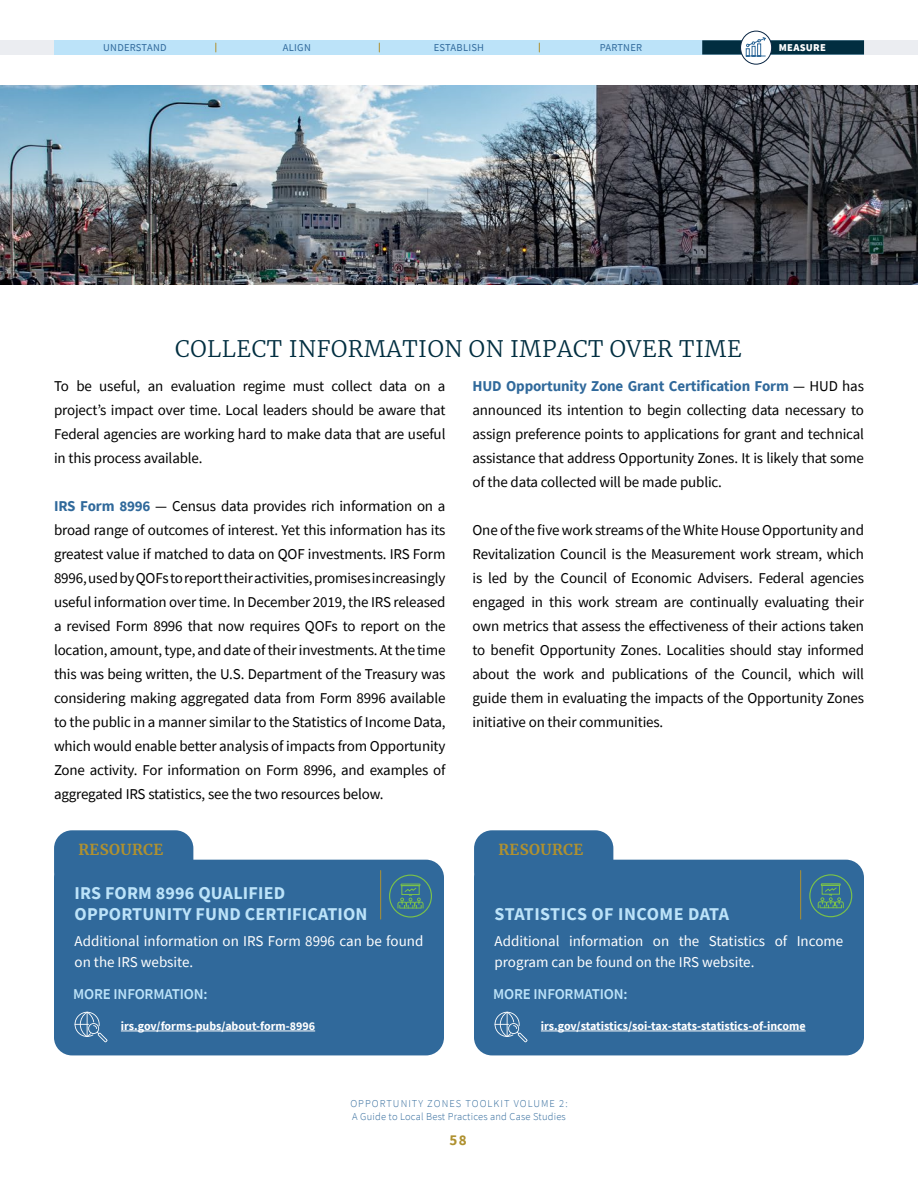
<style>
.page{position:relative;width:918px;height:1188px;background:#fff}
.page>*{position:absolute;margin:0;border:0;box-sizing:border-box;transform-origin:0 0}
.t1{font:300 22.5px "Merriweather";letter-spacing:.025em;color:#012e40}
.t2{font:700 18px/21px "Source Sans Pro";letter-spacing:.01em;color:#bce3f9}
.t3{font:15px/24px "Source Sans Pro";letter-spacing:-.01em;color:#000;text-align:justify}
.t4{font:15px/21px "Source Sans Pro";color:#fff}
.t5{font:600 15px "Source Sans Pro";letter-spacing:-.01em;color:#bce3f9}
.t6{font:700 15px "Merriweather";letter-spacing:.025em;color:#af9130}
.t7{font:700 15px "Source Sans Pro";color:#af9130}
.t8{font:700 12px "Source Sans Pro";color:#fff}
.t9{font:300 10.5px/12.6px "Source Sans Pro";letter-spacing:.02em;color:#30699b}
.t10{font:10.5px "Source Sans Pro";letter-spacing:.025em;color:#30699b}
.t11{font:900 10.5px "Source Sans Pro";letter-spacing:.025em;color:#fff}
.s1{font-weight:700;color:#30699b}
</style>
<div class="page">
<div style="left:0;top:40px;width:918px;height:15px;background:#ebedf1"></div>
<div style="left:54px;top:40px;width:324px;height:15px;background:#bce3f9"></div>
<div style="left:378px;top:40px;width:161px;height:15px;background:#bce3f9"></div>
<div style="left:539px;top:40px;width:162px;height:15px;background:#bce3f9"></div>
<div style="left:702px;top:40px;width:162px;height:15px;background:#012e40"></div>
<svg style="left:741px;top:31px;width:31px;height:33px"></svg>
<div style="left:740px;top:31px;width:32px;height:33px;border:1px solid #092543;border-radius:50%"></div>
<svg style="left:746px;top:37px;width:20px;height:20px"></svg>
<img style="left:0;top:86px;width:918px;height:199px">
<div style="left:54px;top:860px;width:390px;height:195px;background:#30699b;border-radius:18px"></div>
<svg style="left:75px;top:1012px;width:32px;height:30px"></svg>
<div style="left:54px;top:830px;width:139px;height:59px;background:#30699b;border-radius:18px"></div>
<hr style="left:121px;top:1031px;width:194px;height:1px;background:#fff">
<hr style="left:380px;top:871px;width:1px;height:48px;background:#af9130">
<div style="left:474px;top:860px;width:390px;height:195px;background:#30699b;border-radius:18px"></div>
<svg style="left:495px;top:1012px;width:32px;height:30px"></svg>
<div style="left:474px;top:830px;width:139px;height:59px;background:#30699b;border-radius:18px"></div>
<hr style="left:541px;top:1031px;width:265px;height:1px;background:#fff">
<hr style="left:800px;top:871px;width:1px;height:48px;background:#af9130">
<div style="left:389px;top:875px;width:43px;height:43px;border:1px solid #7ac14a;border-radius:50%"></div>
<svg style="left:397px;top:883px;width:27px;height:26px"></svg>
<div style="left:809px;top:874px;width:43px;height:43px;border:1px solid #7ac14a;border-radius:50%"></div>
<svg style="left:817px;top:883px;width:27px;height:26px"></svg>
<p class="t10" style="left:103px;top:41px;width:65px">UNDERSTAND</p>
<p class="t10" style="left:283px;top:41px;width:29px">ALIGN</p>
<p class="t10" style="left:434px;top:41px;width:52px">ESTABLISH</p>
<p class="t10" style="left:600px;top:41px;width:44px">PARTNER</p>
<p class="t11" style="left:779px;top:40px;width:49px">MEASURE</p>
<h1 class="t1" style="left:175px;top:333px;width:568px">COLLECT INFORMATION ON IMPACT OVER TIME</h1>
<p class="t3" style="left:54px;top:373px;width:393px">To be useful, an evaluation regime must collect data on a project’s impact over time. Local leaders should be aware that Federal agencies are working hard to make data that are useful in this process available.</p>
<p class="t3" style="left:54px;top:493px;width:393px"><span class="s1">IRS Form 8996</span> — Census data provides rich information on a broad range of outcomes of interest. Yet this information has its greatest value if matched to data on QOF investments. IRS Form 8996, used by QOFs to report their activities, promises increasingly useful information over time. In December 2019, the IRS released a revised Form 8996 that now requires QOFs to report on the location, amount, type, and date of their investments. At the time this was being written, the U.S. Department of the Treasury was considering making aggregated data from Form 8996 available to the public in a manner similar to the Statistics of Income Data, which would enable better analysis of impacts from Opportunity Zone activity. For information on Form 8996, and examples of aggregated IRS statistics, see the two resources below.</p>
<p class="t3" style="left:472px;top:373px;width:393px"><span class="s1">HUD Opportunity Zone Grant Certification Form</span> — HUD has announced its intention to begin collecting data necessary to assign preference points to applications for grant and technical assistance that address Opportunity Zones. It is likely that some of the data collected will be made public.</p>
<p class="t3" style="left:472px;top:517px;width:393px">One of the five work streams of the White House Opportunity and Revitalization Council is the Measurement work stream, which is led by the Council of Economic Advisers. Federal agencies engaged in this work stream are continually evaluating their own metrics that assess the effectiveness of their actions taken to benefit Opportunity Zones. Localities should stay informed about the work and publications of the Council, which will guide them in evaluating the impacts of the Opportunity Zones initiative on their communities.</p>
<p class="t6" style="left:78px;top:839px;width:86px">RESOURCE</p>
<p class="t2" style="left:75px;top:882px;width:295px">IRS FORM 8996 QUALIFIED<br>OPPORTUNITY FUND CERTIFICATION</p>
<p class="t6" style="left:498px;top:839px;width:86px">RESOURCE</p>
<p class="t2" style="left:495px;top:903px;width:236px">STATISTICS OF INCOME DATA</p>
<p class="t4" style="left:75px;top:931px;width:350px">Additional information on IRS Form 8996 can be found on the IRS website.</p>
<p class="t4" style="left:495px;top:931px;width:350px">Additional information on the Statistics of Income program can be found on the IRS website.</p>
<p class="t5" style="left:73px;top:984px;width:136px">MORE INFORMATION:</p>
<p class="t5" style="left:493px;top:984px;width:136px">MORE INFORMATION:</p>
<p class="t8" style="left:121px;top:1018px;width:196px">irs.gov/forms-pubs/about-form-8996</p>
<p class="t8" style="left:541px;top:1018px;width:266px">irs.gov/statistics/soi-tax-stats-statistics-of-income</p>
<p class="t9" style="left:350px;top:1097px;width:219px">OPPORTUNITY ZONES TOOLKIT VOLUME 2:<br>A Guide to Local Best Practices and Case Studies</p>
<p class="t7" style="left:450px;top:1130px;width:19px">58</p>
</div>
